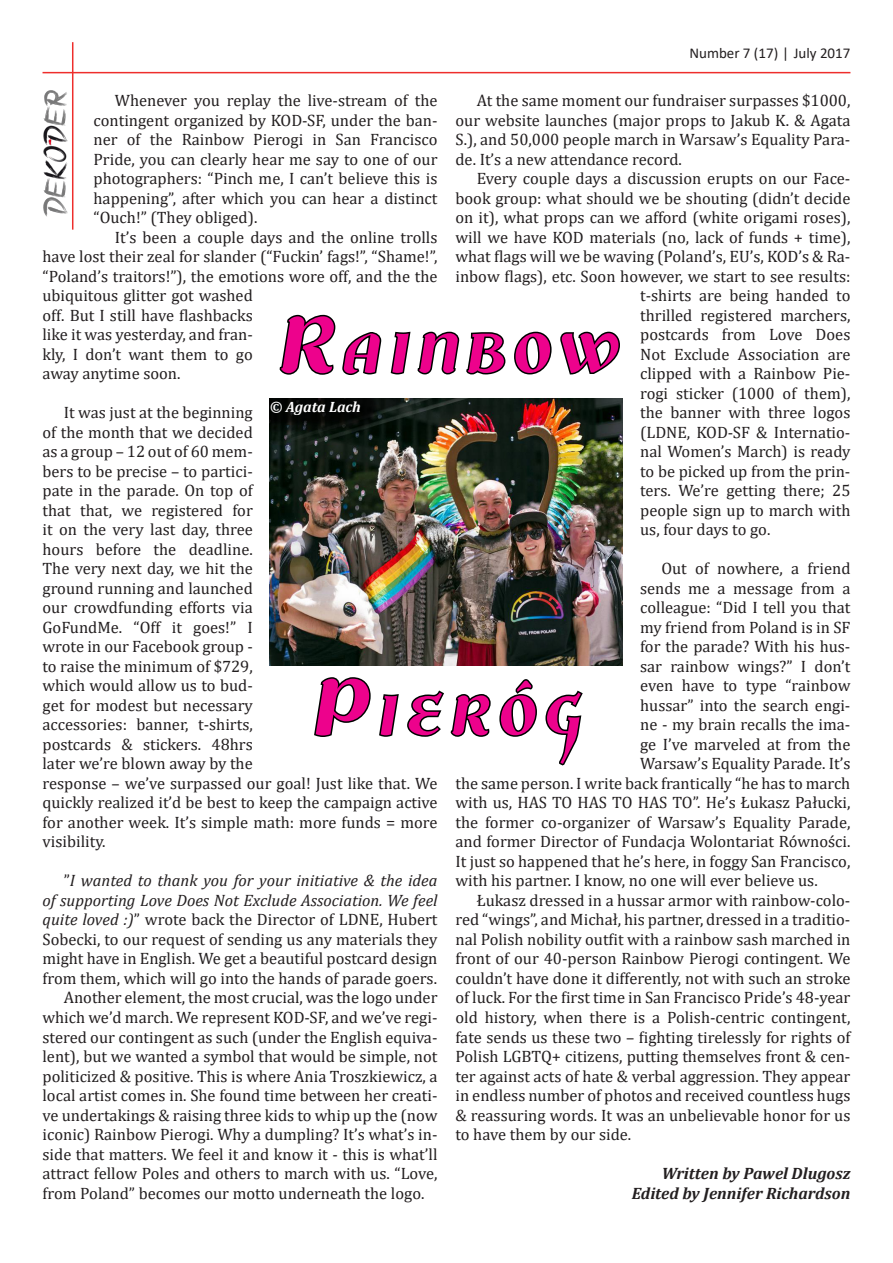
<style>
.page{position:relative;width:893px;height:1263px;background:#fff}
.page>*{position:absolute;margin:0;border:0;box-sizing:border-box;transform-origin:0 0}
.Tekst_podstawa{font:99.3px "Risaltyp";letter-spacing:.085em;color:#ed028c}
.Tekst_podstawa-2{font:16.5px/19.5px "Cambria";color:#231f20;text-align:justify}
.Tekst_podstawa-3{font:italic 700 16.5px "Cambria";color:#231f20}
.t1{font:15px "Calibri";color:#231f20}
.Pagina{font:italic 700 15px "Cambria";letter-spacing:-.005em;color:#fff}
.s1{font-style:italic}
.s2{font-size:141.9px}
</style>
<div class="page">
<hr style="left:43px;top:72px;width:807px;height:1px;background:#ee2e2c">
<img style="left:43px;top:90px;width:25px;height:127px">
<hr style="left:72px;top:42px;width:1px;height:188px;background:#ee2e2c">
<svg style="left:279px;top:314px;width:103px;height:61px"></svg>
<svg style="left:390px;top:331px;width:162px;height:44px"></svg>
<svg style="left:560px;top:331px;width:60px;height:44px"></svg>
<svg style="left:314px;top:677px;width:177px;height:60px"></svg>
<svg style="left:499px;top:679px;width:38px;height:58px"></svg>
<svg style="left:545px;top:690px;width:38px;height:76px"></svg>
<img style="left:270px;top:399px;width:353px;height:267px">
<p class="t1" style="left:689px;top:43px;width:162px">Number 7 (17) | July 2017</p>
<p class="Tekst_podstawa-2" style="left:455px;top:91px;width:396px;text-indent:21px">At the same moment our fundraiser surpasses $1000, our website launches (major props to Jakub K. &amp; Agata S.), and 50,000 people march in Warsaw’s Equality Para&shy;de. It’s a new attendance record.</p>
<p class="Tekst_podstawa-2" style="left:477px;top:169px;width:375px">Every couple days a discussion erupts on our Face-</p>
<p class="Tekst_podstawa-2" style="left:455px;top:188px;width:396px">book group: what should we be shouting (didn’t decide</p>
<p class="Tekst_podstawa-2" style="left:455px;top:208px;width:396px">on it), what props can we afford (white origami roses),</p>
<p class="Tekst_podstawa-2" style="left:455px;top:227px;width:396px">will we have KOD materials (no, lack of funds + time),</p>
<p class="Tekst_podstawa-2" style="left:455px;top:247px;width:396px">what flags will we be waving (Poland’s, EU’s, KOD’s &amp; Ra-</p>
<p class="Tekst_podstawa-2" style="left:455px;top:266px;width:396px">inbow flags), etc. Soon however, we start to see results:</p>
<p class="Tekst_podstawa-2" style="left:640px;top:286px;width:212px">t-shirts are being handed to</p>
<p class="Tekst_podstawa-2" style="left:640px;top:305px;width:212px">thrilled registered marchers,</p>
<p class="Tekst_podstawa-2" style="left:640px;top:325px;width:212px">postcards from Love Does</p>
<p class="Tekst_podstawa-2" style="left:640px;top:344px;width:212px">Not Exclude Association are</p>
<p class="Tekst_podstawa-2" style="left:640px;top:364px;width:212px">clipped with a Rainbow Pie-</p>
<p class="Tekst_podstawa-2" style="left:640px;top:383px;width:212px">rogi sticker (1000 of them),</p>
<p class="Tekst_podstawa-2" style="left:640px;top:403px;width:212px">the banner with three logos</p>
<p class="Tekst_podstawa-2" style="left:640px;top:422px;width:212px">(LDNE, KOD-SF &amp; Internatio-</p>
<p class="Tekst_podstawa-2" style="left:640px;top:442px;width:212px">nal Women’s March) is ready</p>
<p class="Tekst_podstawa-2" style="left:640px;top:461px;width:212px">to be picked up from the prin-</p>
<p class="Tekst_podstawa-2" style="left:640px;top:481px;width:212px">ters. We’re getting there; 25</p>
<p class="Tekst_podstawa-2" style="left:640px;top:500px;width:212px">people sign up to march with</p>
<p class="Tekst_podstawa-2" style="left:640px;top:520px;width:132px">us, four days to go.</p>
<p class="Tekst_podstawa-2" style="left:661px;top:559px;width:191px">Out of nowhere, a friend</p>
<p class="Tekst_podstawa-2" style="left:640px;top:578px;width:212px">sends me a message from a</p>
<p class="Tekst_podstawa-2" style="left:640px;top:598px;width:212px">colleague: “Did I tell you that</p>
<p class="Tekst_podstawa-2" style="left:640px;top:617px;width:212px">my friend from Poland is in SF</p>
<p class="Tekst_podstawa-2" style="left:640px;top:637px;width:212px">for the parade? With his hus-</p>
<p class="Tekst_podstawa-2" style="left:640px;top:656px;width:212px">sar rainbow wings?” I don’t</p>
<p class="Tekst_podstawa-2" style="left:640px;top:676px;width:212px">even have to type “rainbow</p>
<p class="Tekst_podstawa-2" style="left:640px;top:695px;width:212px">hussar” into the search engi-</p>
<p class="Tekst_podstawa-2" style="left:640px;top:715px;width:212px">ne - my brain recalls the ima-</p>
<p class="Tekst_podstawa-2" style="left:640px;top:734px;width:212px">ge I’ve marveled at from the</p>
<p class="Tekst_podstawa-2" style="left:640px;top:754px;width:212px">Warsaw’s Equality Parade. It’s</p>
<p class="Tekst_podstawa-2" style="left:455px;top:773px;width:396px">the same person. I write back frantically “he has to march</p>
<p class="Tekst_podstawa-2" style="left:455px;top:793px;width:396px">with us, HAS TO HAS TO HAS TO”. He’s Łukasz Pałucki,</p>
<p class="Tekst_podstawa-2" style="left:455px;top:812px;width:396px">the former co-organizer of Warsaw’s Equality Parade,</p>
<p class="Tekst_podstawa-2" style="left:455px;top:832px;width:396px">and former Director of Fundacja Wolontariat Równości.</p>
<p class="Tekst_podstawa-2" style="left:455px;top:851px;width:396px">It just so happened that he’s here, in foggy San Francisco,</p>
<p class="Tekst_podstawa-2" style="left:455px;top:871px;width:364px">with his partner. I know, no one will ever believe us.</p>
<p class="Tekst_podstawa-2" style="left:455px;top:890px;width:396px;text-indent:21px">Łukasz dressed in a hussar armor with rainbow-colo&shy;red “wings”, and Michał, his partner, dressed in a traditio&shy;nal Polish nobility outfit with a rainbow sash marched in front of our 40-person Rainbow Pierogi contingent. We couldn’t have done it differently, not with such an stroke of luck. For the first time in San Francisco Pride’s 48-year old history, when there is a Polish-centric contingent, fate sends us these two – fighting tirelessly for rights of Polish LGBTQ+ citizens, putting themselves front &amp; cen&shy;ter against acts of hate &amp; verbal aggression. They appear in endless number of photos and received countless hugs &amp; reassuring words. It was an unbelievable honor for us to have them by our side.</p>
<p class="Tekst_podstawa-3" style="left:662px;top:1162px;width:190px">Written by Pawel Dlugosz</p>
<p class="Tekst_podstawa-3" style="left:632px;top:1181px;width:220px">Edited by Jennifer Richardson</p>
<p class="Tekst_podstawa-2" style="left:94px;top:91px;width:345px;text-indent:21px">Whenever you replay the live-stream of the contingent organized by KOD-SF, under the ban&shy;ner of the Rainbow Pierogi in San Francisco Pride, you can clearly hear me say to one of our photographers: “Pinch me, I can’t believe this is happening”, after which you can hear a distinct “Ouch!” (They obliged).</p>
<p class="Tekst_podstawa-2" style="left:43px;top:227px;width:396px;text-align:left;text-indent:72px">It’s been a couple days and the online trolls have lost their zeal for slander (“Fuckin’ fags!”, “Shame!”, “Poland’s traitors!”), the emotions wore off, and the the ubiquitous glitter got washed<br>off. But I still have flashbacks<br>like it was yesterday, and fran-<br>kly, I don’t want them to go<br>away anytime soon.</p>
<p class="Tekst_podstawa-2" style="left:43px;top:403px;width:396px;text-align:left;text-indent:21px">It was just at the beginning<br>of the month that we decided<br>as a group – 12 out of 60 mem-<br>bers to be precise – to partici-<br>pate in the parade. On top of<br>that that, we registered for<br>it on the very last day, three<br>hours before the deadline.<br>The very next day, we hit the<br>ground running and launched<br>our crowdfunding efforts via<br>GoFundMe. “Off it goes!” I<br>wrote in our Facebook group -<br>to raise the minimum of $729,<br>which would allow us to bud-<br>get for modest but necessary<br>accessories: banner, t-shirts,<br>postcards &amp; stickers. 48hrs<br>later we’re blown away by the<br>response – we’ve surpassed our goal! Just like that. We quickly realized it’d be best to keep the campaign active for another week. It’s simple math: more funds = more visibility.</p>
<p class="Tekst_podstawa-2" style="left:43px;top:871px;width:396px;text-indent:21px">”<span class="s1">I wanted to thank you for your initiative &amp; the idea of supporting Love Does Not Exclude Association. We feel quite loved :)</span>” wrote back the Director of LDNE, Hubert Sobecki, to our request of sending us any materials they might have in English. We get a beautiful postcard design from them, which will go into the hands of parade goers.</p>
<p class="Tekst_podstawa-2" style="left:43px;top:988px;width:396px;text-indent:21px">Another element, the most crucial, was the logo under which we’d march. We represent KOD-SF, and we’ve regi&shy;stered our contingent as such (under the English equiva&shy;lent), but we wanted a symbol that would be simple, not politicized &amp; positive. This is where Ania Troszkiewicz, a local artist comes in. She found time between her creati&shy;ve undertakings &amp; raising three kids to whip up the (now iconic) Rainbow Pierogi. Why a dumpling? It’s what’s in&shy;side that matters. We feel it and know it - this is what’ll attract fellow Poles and others to march with us. “Love, from Poland” becomes our motto underneath the logo.</p>
<p class="Tekst_podstawa" style="left:277px;top:303px;width:340px"><span class="s2">R</span>ainbow</p>
<p class="Pagina" style="left:270px;top:397px;width:93px">© Agata Lach</p>
<p class="Tekst_podstawa" style="left:312px;top:665px;width:270px"><span class="s2">P</span>ieróg</p>
</div>
